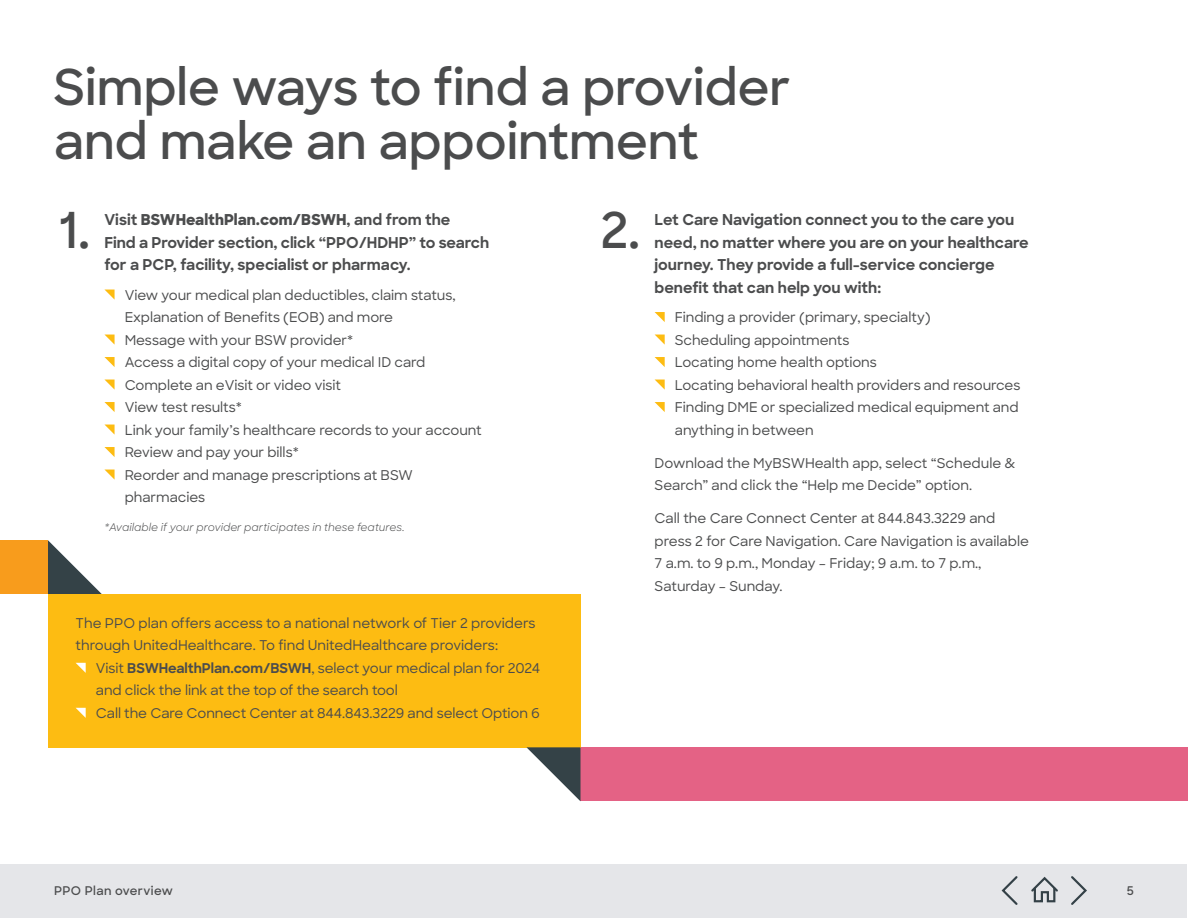
<style>
.page{position:relative;width:1188px;height:918px;background:#fff}
.page>*{position:absolute;margin:0;border:0;box-sizing:border-box;transform-origin:0 0}
._51_head_33_36_semi___125{font:600 49.5px/54px "Sharp Sans";color:#4b4c4d}
._52_sub_10_15_bold{font:700 15px/22.5px "Sharp Sans";color:#4b4c4d}
._54_bullet_9_15_med{font:500 13.5px/22.5px "Sharp Sans";letter-spacing:-.005em;color:#4b4c4d}
._53_body_9_15_med{font:500 13.5px/22.5px "Sharp Sans";color:#4b4c4d}
.Markers{font:600 12px "Sharp Sans";letter-spacing:.03em;color:#4b4c4d}
.Disclaimer{font:italic 10.5px "Sharp Sans";color:#4b4c4d}
.s1{font-weight:800}
.s2{font-weight:700}
</style>
<div class="page">
<div style="left:1px;top:864px;width:1186px;height:54px;background:#e5e6e9"></div>
<svg style="left:105px;top:290px;width:10px;height:10px"></svg>
<svg style="left:105px;top:335px;width:10px;height:10px"></svg>
<svg style="left:104px;top:357px;width:11px;height:10px"></svg>
<svg style="left:105px;top:380px;width:10px;height:10px"></svg>
<svg style="left:104px;top:402px;width:11px;height:10px"></svg>
<svg style="left:105px;top:425px;width:10px;height:10px"></svg>
<svg style="left:104px;top:447px;width:11px;height:10px"></svg>
<svg style="left:105px;top:470px;width:10px;height:10px"></svg>
<svg style="left:655px;top:312px;width:10px;height:10px"></svg>
<svg style="left:655px;top:335px;width:10px;height:10px"></svg>
<svg style="left:655px;top:357px;width:10px;height:10px"></svg>
<svg style="left:655px;top:380px;width:10px;height:10px"></svg>
<svg style="left:655px;top:402px;width:10px;height:10px"></svg>
<svg style="left:48px;top:540px;width:54px;height:54px"></svg>
<div style="left:0;top:540px;width:48px;height:54px;background:#f89c1c"></div>
<div style="left:580px;top:747px;width:608px;height:54px;background:#e46285"></div>
<div style="left:48px;top:594px;width:532px;height:153px;background:#fdbc12"></div>
<svg style="left:526px;top:747px;width:54px;height:54px"></svg>
<svg style="left:76px;top:663px;width:10px;height:10px"></svg>
<svg style="left:76px;top:708px;width:10px;height:10px"></svg>
<svg style="left:1001px;top:876px;width:17px;height:29px"></svg>
<svg style="left:1031px;top:876px;width:27px;height:27px"></svg>
<svg style="left:1071px;top:876px;width:16px;height:29px"></svg>
<p class="_51_head_33_36_semi___125" style="left:53px;top:58px;width:739px">Simple ways to find a provider and make an appointment</p>
<p class="_51_head_33_36_semi___125" style="left:601px;top:201px;width:41px">2.</p>
<p class="_51_head_33_36_semi___125" style="left:59px;top:201px;width:32px">1.</p>
<p class="_52_sub_10_15_bold" style="left:655px;top:208px;width:376px">Let Care Navigation connect you to the care you need, no matter where you are on your healthcare journey. They provide a full-service concierge benefit that can help you with:</p>
<p class="_54_bullet_9_15_med" style="left:675px;top:305px;width:258px">Finding a provider (primary, specialty)</p>
<p class="_54_bullet_9_15_med" style="left:675px;top:328px;width:176px">Scheduling appointments</p>
<p class="_54_bullet_9_15_med" style="left:675px;top:350px;width:204px">Locating home health options</p>
<p class="_54_bullet_9_15_med" style="left:675px;top:373px;width:347px">Locating behavioral health providers and resources</p>
<p class="_54_bullet_9_15_med" style="left:675px;top:395px;width:345px">Finding DME or specialized medical equipment and anything in between</p>
<p class="_53_body_9_15_med" style="left:655px;top:451px;width:362px">Download the MyBSWHealth app, select “Schedule &amp;<br>Search” and click the “Help me Decide” option.</p>
<p class="_53_body_9_15_med" style="left:655px;top:506px;width:376px">Call the Care Connect Center at 844.843.3229 and press 2 for Care Navigation. Care Navigation is available 7 a.m. to 9 p.m., Monday – Friday; 9 a.m. to 7 p.m., Saturday – Sunday.</p>
<p class="_52_sub_10_15_bold" style="left:104px;top:208px;width:386px">Visit <span class="s1">BSWHealthPlan.com/BSWH</span>, and from the<br>Find a Provider section, click “PPO/HDHP” to search for a PCP, facility, specialist or pharmacy.</p>
<p class="_54_bullet_9_15_med" style="left:125px;top:283px;width:332px">View your medical plan deductibles, claim status,<br>Explanation of Benefits (EOB) and more</p>
<p class="_54_bullet_9_15_med" style="left:125px;top:328px;width:230px">Message with your BSW provider*</p>
<p class="_54_bullet_9_15_med" style="left:125px;top:350px;width:302px">Access a digital copy of your medical ID card</p>
<p class="_54_bullet_9_15_med" style="left:125px;top:373px;width:218px">Complete an eVisit or video visit</p>
<p class="_54_bullet_9_15_med" style="left:125px;top:395px;width:119px">View test results*</p>
<p class="_54_bullet_9_15_med" style="left:125px;top:418px;width:359px">Link your family’s healthcare records to your account</p>
<p class="_54_bullet_9_15_med" style="left:125px;top:440px;width:176px">Review and pay your bills*</p>
<p class="_54_bullet_9_15_med" style="left:125px;top:463px;width:290px">Reorder and manage prescriptions at BSW pharmacies</p>
<p class="Disclaimer" style="left:104px;top:519px;width:302px">*Available if your provider participates in these features.</p>
<p class="_53_body_9_15_med" style="left:76px;top:611px;width:462px">The PPO plan offers access to a national network of Tier 2 providers through UnitedHealthcare. To find UnitedHealthcare providers:</p>
<p class="_54_bullet_9_15_med" style="left:96px;top:656px;width:446px">Visit <span class="s2">BSWHealthPlan.com/BSWH</span>, select your medical plan for 2024 and click the link at the top of the search tool</p>
<p class="_54_bullet_9_15_med" style="left:96px;top:701px;width:446px">Call the Care Connect Center at 844.843.3229 and select Option 6</p>
<p class="Markers" style="left:54px;top:882px;width:120px">PPO Plan overview</p>
<p class="Markers" style="left:1127px;top:882px;width:9px">5</p>
</div>
